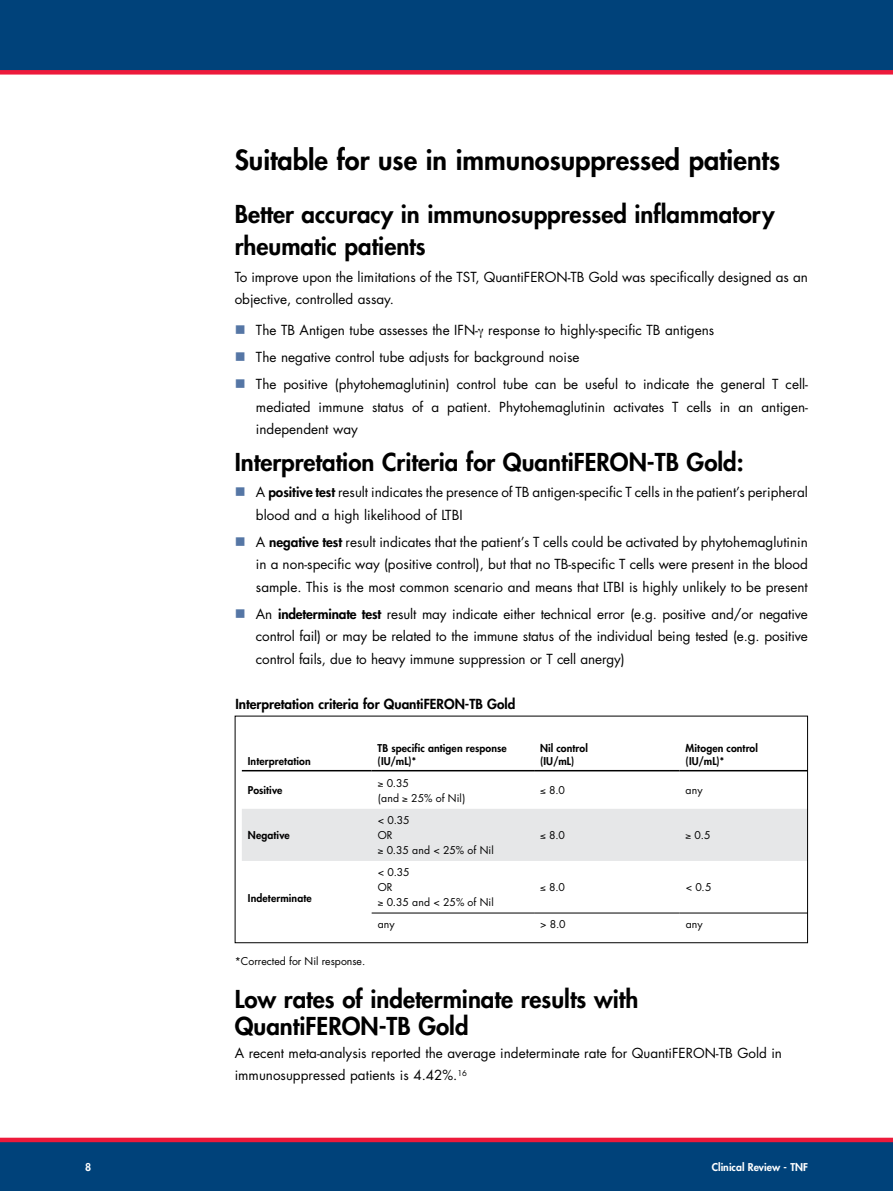
<style>
.page{position:relative;width:893px;height:1191px;background:#fff}
.page>*{position:absolute;margin:0;border:0;box-sizing:border-box;transform-origin:0 0}
.t1{font:800 27px "Futura";color:#000}
.t2{font:800 24px/32.4px "Futura";color:#000}
.t3{font:13.5px/22.5px "Futura";color:#000}
.t4{font:800 13.5px "Futura";color:#000}
.t5{font:10.5px/14.7px "Futura";color:#000}
.t6{font:800 10.5px/12.6px "Futura";letter-spacing:.01em;color:#000}
.t7{font:800 10.5px "Futura";color:#fff}
.s1{font-weight:800}
</style>
<div class="page">
<div style="left:0;top:0;width:893px;height:72px;background:#00427a"></div>
<div style="left:0;top:1140px;width:893px;height:51px;background:#00427a"></div>
<div style="left:0;top:70px;width:893px;height:5px;background:#ed1a3b"></div>
<div style="left:0;top:1137px;width:893px;height:5px;background:#ed1a3b"></div>
<div style="left:242px;top:809px;width:564px;height:52px;background:#e6e7e8"></div>
<hr style="left:242px;top:770px;width:130px;height:1px;background:#000">
<hr style="left:372px;top:770px;width:162px;height:1px;background:#000">
<hr style="left:534px;top:770px;width:146px;height:1px;background:#000">
<hr style="left:680px;top:770px;width:128px;height:1px;background:#000">
<hr style="left:372px;top:912px;width:162px;height:1px;background:#000">
<hr style="left:534px;top:912px;width:146px;height:1px;background:#000">
<hr style="left:680px;top:912px;width:128px;height:1px;background:#000">
<h1 class="t1" style="left:235px;top:143px;width:547px">Suitable for use in immunosuppressed patients</h1>
<h2 class="t2" style="left:235px;top:198px;width:541px">Better accuracy in immunosuppressed inflammatory rheumatic patients</h2>
<p class="t3" style="left:235px;top:266px;width:575px">To improve upon the limitations of the TST, QuantiFERON-TB Gold was specifically designed as an objective, controlled assay.</p>
<p class="t3" style="left:256px;top:317px;width:553px;line-height:26.7px">The TB Antigen tube assesses the IFN- response to highly-specific TB antigens<br>The negative control tube adjusts for background noise<br>The positive (phytohemaglutinin) control tube can be useful to indicate the general T cell-</p>
<p class="t3" style="left:256px;top:395px;width:553px">mediated immune status of a patient. Phytohemaglutinin activates T cells in an antigen&shy;independent way</p>
<h2 class="t2" style="left:235px;top:445px;width:510px">Interpretation Criteria for QuantiFERON-TB Gold:</h2>
<p class="t3" style="left:256px;top:481px;width:553px">A <span class="s1">positive test</span> result indicates the presence of TB antigen-specific T cells in the patient’s peripheral blood and a high likelihood of LTBI</p>
<p class="t3" style="left:256px;top:530px;width:553px;text-align:justify">A <span class="s1">negative test</span> result indicates that the patient’s T cells could be activated by phytohemaglutinin in a non-specific way (positive control), but that no TB-specific T cells were present in the blood sample. This is the most common scenario and means that LTBI is highly unlikely to be present</p>
<p class="t3" style="left:256px;top:602px;width:553px;text-align:justify">An <span class="s1">indeterminate test</span> result may indicate either technical error (e.g. positive and/or negative control fail) or may be related to the immune status of the individual being tested (e.g. positive control fails, due to heavy immune suppression or T cell anergy)</p>
<p class="t4" style="left:235px;top:696px;width:281px">Interpretation criteria for QuantiFERON-TB Gold</p>
<p class="t6" style="left:248px;top:754px;width:64px">Interpretation</p>
<p class="t6" style="left:378px;top:742px;width:131px">TB specific antigen response (IU/mL)*</p>
<p class="t6" style="left:540px;top:742px;width:49px">Nil control (IU/mL)</p>
<p class="t6" style="left:686px;top:742px;width:74px">Mitogen control (IU/mL)*</p>
<p class="t6" style="left:248px;top:784px;width:36px">Positive</p>
<p class="t5" style="left:378px;top:775px;width:89px">≥ 0.35<br>(and ≥ 25% of Nil)</p>
<p class="t5" style="left:540px;top:783px;width:26px">≤ 8.0</p>
<p class="t5" style="left:686px;top:783px;width:18px">any</p>
<p class="t6" style="left:248px;top:829px;width:43px">Negative</p>
<p class="t5" style="left:378px;top:813px;width:118px">&lt; 0.35<br>OR<br>≥ 0.35 and &lt; 25% of Nil</p>
<p class="t5" style="left:540px;top:828px;width:26px">≤ 8.0</p>
<p class="t5" style="left:686px;top:828px;width:27px">≥ 0.5</p>
<p class="t6" style="left:248px;top:892px;width:65px">Indeterminate</p>
<p class="t5" style="left:235px;top:953px;width:132px">*Corrected for Nil response.</p>
<p class="t5" style="left:378px;top:865px;width:118px">&lt; 0.35<br>OR<br>≥ 0.35 and &lt; 25% of Nil</p>
<p class="t5" style="left:540px;top:880px;width:26px">≤ 8.0</p>
<p class="t5" style="left:686px;top:880px;width:27px">&lt; 0.5</p>
<p class="t5" style="left:378px;top:917px;width:18px">any</p>
<p class="t5" style="left:540px;top:917px;width:27px">&gt; 8.0</p>
<p class="t5" style="left:686px;top:917px;width:18px">any</p>
<h2 class="t2" style="left:235px;top:985px;width:405px;line-height:27px">Low rates of indeterminate results with<br>QuantiFERON-TB Gold</h2>
<p class="t3" style="left:235px;top:1041px;width:549px">A recent meta-analysis reported the average indeterminate rate for QuantiFERON-TB Gold in immunosuppressed patients is 4.42%.<sup>16</sup></p>
<p class="t7" style="left:85px;top:1160px;width:8px">8</p>
<p class="t7" style="left:712px;top:1160px;width:98px">Clinical Review - TNF</p>
</div>
